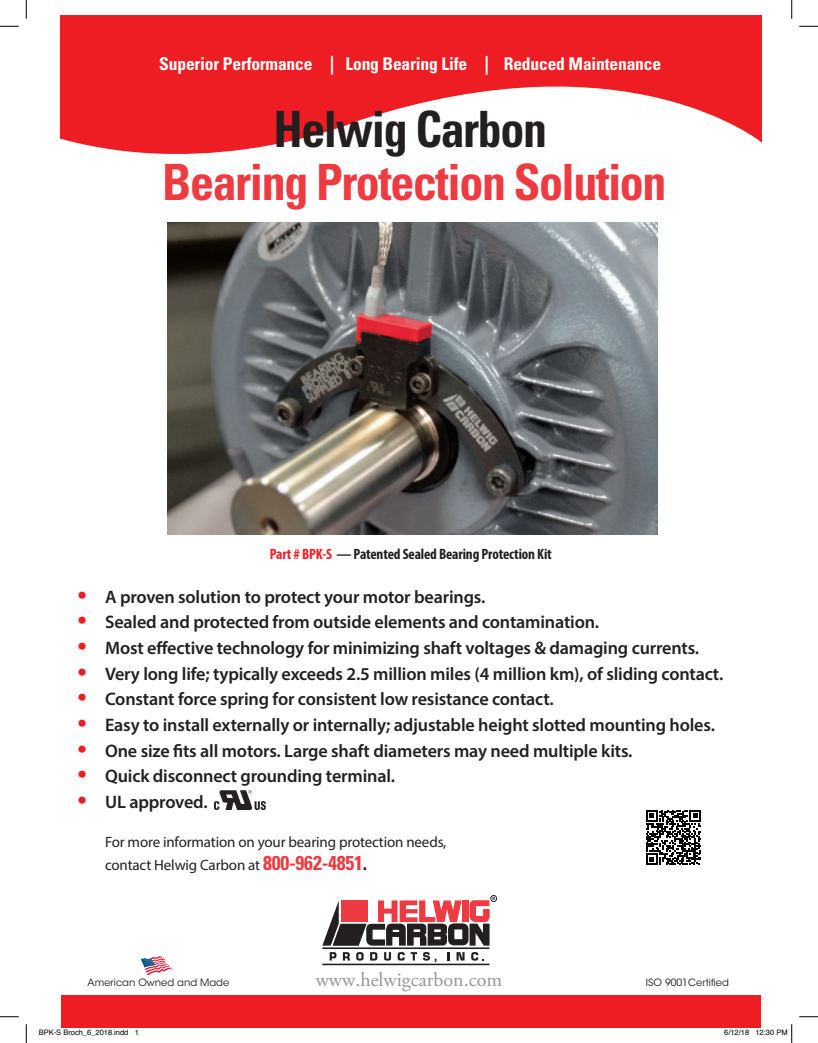
<style>
.page{position:relative;width:818px;height:1043px;background:#fff}
.page>*{position:absolute;margin:0;border:0;box-sizing:border-box;transform-origin:0 0}
.t1{font:700 condensed 50px "Univers LT Std";letter-spacing:-.03em;color:#ee3a41;scale:.96 1}
.t2{font:700 condensed 50px "Univers LT Std";letter-spacing:-.03em;color:#231f20;scale:.96 1}
.t3{font:20px "Adobe Garamond Pro";color:#939598}
.t4{font:600 18.12px "Myriad Pro";letter-spacing:-.01em;color:#231f20}
.t5{font:700 condensed 17.5px "Univers LT Std";letter-spacing:-.01em;color:#fff}
.t6{font:15px/22.5px "Myriad Pro";letter-spacing:-.01em;color:#231f20}
.t7{font:700 condensed 15px "Myriad Pro";letter-spacing:-.01em;color:#231f20}
.t8{font:10px "ITC Avant Garde Std";color:#231f20}
.t9{font:7.5px "Helvetica";color:#000}
.t10{font:700 4.75px "Myriad Pro";color:#231f20;scale:.96 1}
.s1{font-style:italic}
.s2{color:#ed1f26}
.s3{font-size:30px;color:#ee1d23}
.s4{font-family:"Univers LT Std";font-weight:700;font-stretch:condensed;font-size:20px;color:#ee3a41}
.s5{font-family:"Univers LT Std";font-weight:700;font-stretch:condensed;font-size:20px}
</style>
<div class="page">
<img style="left:167px;top:222px;width:490px;height:312px">
<svg style="left:141px;top:956px;width:32px;height:19px"></svg>
<svg style="left:60px;top:15px;width:701px;height:139px;fill:#ee1d23"></svg>
<div style="left:61px;top:995px;width:699px;height:33px;background:#ee1d23"></div>
<svg style="left:646px;top:810px;width:55px;height:55px"></svg>
<hr style="left:322px;top:947px;width:167px;height:2px;background:#231f20">
<svg style="left:329px;top:952px;width:7px;height:8px"></svg>
<svg style="left:343px;top:952px;width:7px;height:8px"></svg>
<svg style="left:356px;top:952px;width:7px;height:8px"></svg>
<svg style="left:370px;top:952px;width:7px;height:8px"></svg>
<svg style="left:384px;top:952px;width:7px;height:8px"></svg>
<svg style="left:397px;top:952px;width:7px;height:8px"></svg>
<svg style="left:410px;top:952px;width:7px;height:8px"></svg>
<svg style="left:423px;top:952px;width:13px;height:10px"></svg>
<svg style="left:447px;top:952px;width:2px;height:8px"></svg>
<svg style="left:456px;top:952px;width:8px;height:8px"></svg>
<svg style="left:471px;top:952px;width:13px;height:8px"></svg>
<hr style="left:322px;top:963px;width:167px;height:2px;background:#231f20">
<svg style="left:322px;top:900px;width:168px;height:46px"></svg>
<div style="left:490px;top:895px;width:7px;height:6px;border:1px solid #231f20;border-radius:50%"></div>
<img style="left:214px;top:790px;width:51px;height:19px">
<svg style="left:0;top:25px;width:19px;height:2px"></svg>
<svg style="left:799px;top:25px;width:19px;height:2px"></svg>
<svg style="left:0;top:1016px;width:19px;height:1px"></svg>
<svg style="left:799px;top:1016px;width:19px;height:1px"></svg>
<svg style="left:25px;top:0;width:2px;height:19px"></svg>
<svg style="left:25px;top:1024px;width:2px;height:18px"></svg>
<svg style="left:791px;top:0;width:1px;height:19px"></svg>
<svg style="left:760px;top:1024px;width:32px;height:18px"></svg>
<p class="t5" style="left:159px;top:53px;width:503px">Superior Performance <span class="s1">|</span> Long Bearing Life <span class="s1">|</span> Reduced Maintenance</p>
<h1 class="t2" style="left:273px;top:99px;width:286px">Helwig Carbon</h1>
<h1 class="t1" style="left:162px;top:151px;width:526px">Bearing Protection Solution</h1>
<p class="t7" style="left:270px;top:545px;width:284px"><span class="s2">Part # BPK-S</span> — Patented Sealed Bearing Protection Kit</p>
<p class="t4" style="left:78px;top:585px;width:409px"><span class="s3">•</span> A proven solution to protect your motor bearings.</p>
<p class="t4" style="left:78px;top:610px;width:523px"><span class="s3">•</span> Sealed and protected from outside elements and contamination.</p>
<p class="t4" style="left:78px;top:636px;width:623px"><span class="s3">•</span> Most effective technology for minimizing shaft voltages &amp; damaging currents.</p>
<p class="t4" style="left:78px;top:662px;width:647px"><span class="s3">•</span> Very long life; typically exceeds 2.5 million miles (4 million km), of sliding contact.</p>
<p class="t4" style="left:78px;top:687px;width:477px"><span class="s3">•</span> Constant force spring for consistent low resistance contact.</p>
<p class="t4" style="left:78px;top:713px;width:638px"><span class="s3">•</span> Easy to install externally or internally; adjustable height slotted mounting holes.</p>
<p class="t4" style="left:78px;top:739px;width:556px"><span class="s3">•</span> One size fits all motors. Large shaft diameters may need multiple kits.</p>
<p class="t4" style="left:78px;top:764px;width:319px"><span class="s3">•</span> Quick disconnect grounding terminal.</p>
<p class="t4" style="left:78px;top:790px;width:131px"><span class="s3">•</span> UL approved.</p>
<p class="t6" style="left:105px;top:830px;width:343px">For more information on your bearing protection needs, contact Helwig Carbon at <span class="s4">800-962-4851</span><span class="s5">.</span></p>
<p class="t10" style="left:492px;top:895px;width:4px">R</p>
<p class="t8" style="left:88px;top:976px;width:143px">American Owned and Made</p>
<p class="t3" style="left:316px;top:967px;width:188px">www.helwigcarbon.com</p>
<p class="t8" style="left:646px;top:976px;width:84px">ISO 9001Certified</p>
<p class="t9" style="left:39px;top:1027px;width:102px">BPK-S Broch_6_2018.indd 1</p>
<p class="t9" style="left:724px;top:1027px;width:65px">6/12/18 12:30 PM</p>
</div>
